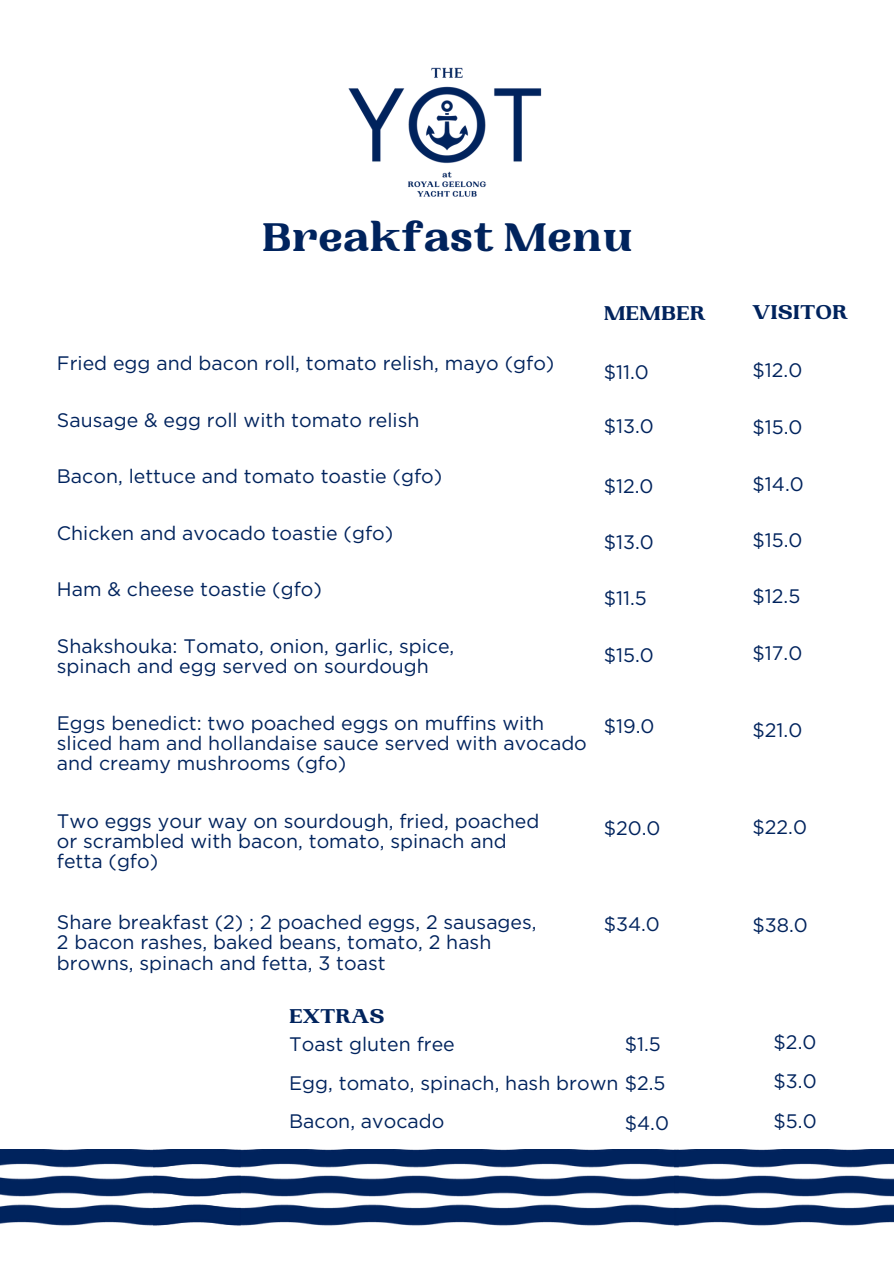
<style>
.page{position:relative;width:894px;height:1264px;background:#fff}
.page>*{position:absolute;margin:0;border:0;box-sizing:border-box;transform-origin:0 0}
.t1{font:800 42px "PP Woodland";color:#00235d}
.t2{font:800 21px "PP Woodland";color:#00235d}
.t3{font:19.5px/20.2px "Gotham";color:#00235d}
</style>
<div class="page">
<img style="left:348px;top:67px;width:194px;height:130px">
<img style="left:240px;top:1149px;width:433px;height:77px">
<img style="left:673px;top:1149px;width:220px;height:77px">
<img style="left:0;top:1149px;width:240px;height:77px">
<h1 class="t1" style="left:262px;top:220px;width:372px">Breakfast Menu</h1>
<p class="t3" style="left:57px;top:353px;width:499px">Fried egg and bacon roll, tomato relish, mayo (gfo)</p>
<p class="t3" style="left:57px;top:410px;width:364px">Sausage &amp; egg roll with tomato relish</p>
<p class="t3" style="left:57px;top:466px;width:387px">Bacon, lettuce and tomato toastie (gfo)</p>
<p class="t3" style="left:57px;top:523px;width:338px">Chicken and avocado toastie (gfo)</p>
<p class="t3" style="left:57px;top:579px;width:266px">Ham &amp; cheese toastie (gfo)</p>
<p class="t3" style="left:57px;top:635px;width:399px">Shakshouka: Tomato, onion, garlic, spice, spinach and egg served on sourdough</p>
<p class="t3" style="left:57px;top:712px;width:531px">Eggs benedict: two poached eggs on muffins with sliced ham and hollandaise sauce served with avocado and creamy mushrooms (gfo)</p>
<p class="t3" style="left:57px;top:810px;width:484px">Two eggs your way on sourdough, fried, poached or scrambled with bacon, tomato, spinach and fetta (gfo)</p>
<p class="t3" style="left:57px;top:912px;width:481px">Share breakfast (2) ; 2 poached eggs, 2 sausages,<br>2 bacon rashes, baked beans, tomato, 2 hash browns, spinach and fetta, 3 toast</p>
<p class="t2" style="left:289px;top:1007px;width:97px">EXTRAS</p>
<p class="t2" style="left:603px;top:305px;width:103px">MEMBER</p>
<p class="t2" style="left:752px;top:304px;width:97px">VISITOR</p>
<p class="t3" style="left:603px;top:362px;width:47px">$11.0</p>
<p class="t3" style="left:603px;top:416px;width:52px">$13.0</p>
<p class="t3" style="left:603px;top:475px;width:51px">$12.0</p>
<p class="t3" style="left:603px;top:532px;width:52px">$13.0</p>
<p class="t3" style="left:603px;top:588px;width:45px">$11.5</p>
<p class="t3" style="left:603px;top:645px;width:52px">$15.0</p>
<p class="t3" style="left:603px;top:716px;width:52px">$19.0</p>
<p class="t3" style="left:603px;top:818px;width:58px">$20.0</p>
<p class="t3" style="left:752px;top:360px;width:51px">$12.0</p>
<p class="t3" style="left:752px;top:417px;width:52px">$15.0</p>
<p class="t3" style="left:752px;top:473px;width:53px">$14.0</p>
<p class="t3" style="left:752px;top:530px;width:52px">$15.0</p>
<p class="t3" style="left:752px;top:586px;width:49px">$12.5</p>
<p class="t3" style="left:752px;top:643px;width:51px">$17.0</p>
<p class="t3" style="left:752px;top:719px;width:51px">$21.0</p>
<p class="t3" style="left:752px;top:816px;width:56px">$22.0</p>
<p class="t3" style="left:603px;top:913px;width:58px">$34.0</p>
<p class="t3" style="left:752px;top:914px;width:57px">$38.0</p>
<p class="t3" style="left:624px;top:1033px;width:38px">$1.5</p>
<p class="t3" style="left:289px;top:1023px;width:378px;line-height:39.8px">Toast gluten free<br>Egg, tomato, spinach, hash brown $2.5</p>
<p class="t3" style="left:289px;top:1110px;width:157px">Bacon, avocado</p>
<p class="t3" style="left:624px;top:1112px;width:46px">$4.0</p>
<p class="t3" style="left:773px;top:1022px;width:45px;line-height:39.6px;text-align:justify">$2.0 $3.0 $5.0</p>
</div>
